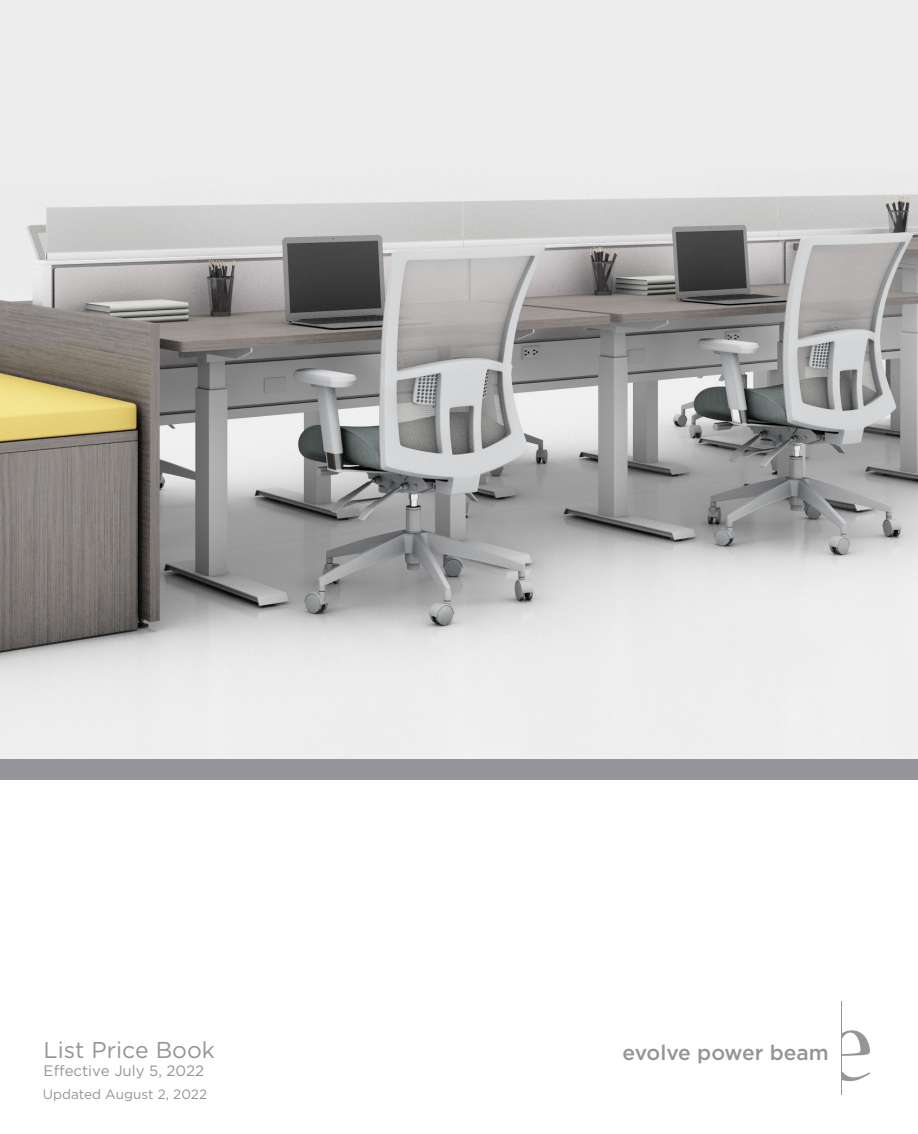
<style>
.page{position:relative;width:918px;height:1134px;background:#fff}
.page>*{position:absolute;margin:0;border:0;box-sizing:border-box;transform-origin:0 0}
.t1{font:22.95px "Gotham";color:#939598}
.t2{font:500 21px "Gotham";color:#939598}
.t3{font:15px "Gotham";color:#939598}
.t4{font:13.5px "Gotham";color:#939597}
</style>
<div class="page">
<img style="left:0;top:0;width:918px;height:759px">
<div style="left:0;top:759px;width:918px;height:20px;background:#939598"></div>
<svg style="left:842px;top:1030px;width:28px;height:26px"></svg>
<svg style="left:842px;top:1071px;width:28px;height:10px"></svg>
<hr style="left:841px;top:1001px;width:1px;height:93px;background:#939598">
<h1 class="t1" style="left:44px;top:1035px;width:173px">List Price Book</h1>
<p class="t3" style="left:44px;top:1061px;width:162px">Effective July 5, 2022</p>
<p class="t4" style="left:43px;top:1085px;width:166px">Updated August 2, 2022</p>
<h2 class="t2" style="left:623px;top:1039px;width:208px">evolve power beam</h2>
</div>
